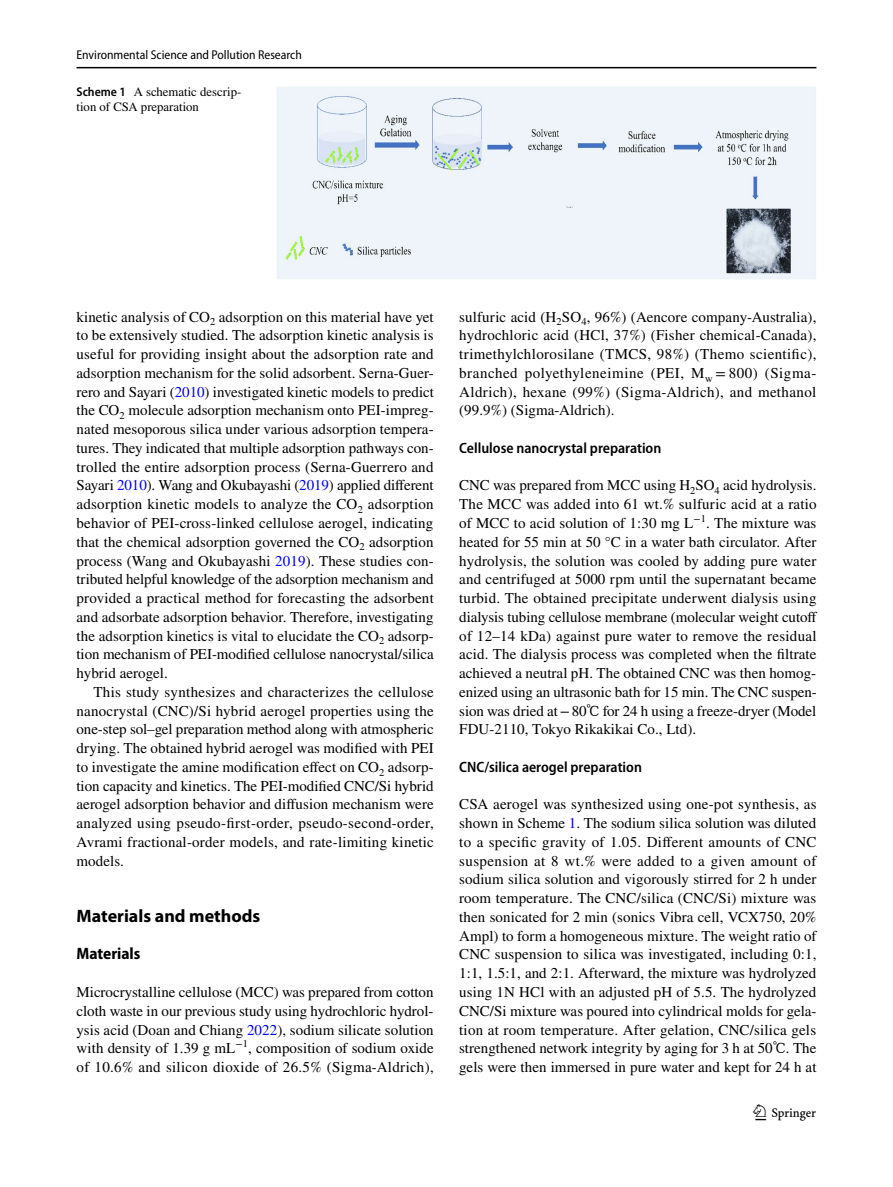
<style>
.page{position:relative;width:893px;height:1187px;background:#fff}
.page>*{position:absolute;margin:0;border:0;box-sizing:border-box;transform-origin:0 0}
.t1{font:22.5px "Springnew Regular 3";color:#000}
.t2{font:700 18px "Myriad Pro";color:#000}
.t3{font:700 semi-condensed 16.5px "Myriad Pro";color:#000}
.t4{font:15px/18.8px "STIX";letter-spacing:.005em;color:#000;text-align:justify}
.t5{font:600 semi-condensed 15px "Myriad Pro";color:#000}
.t6{font:12.75px/15px "STIX";color:#000}
.t7{font:semi-condensed 12.75px "Myriad Pro";color:#000}
.s1{font-family:"Myriad Pro";font-weight:600;font-stretch:semi-condensed}
.s2{color:#00f}
.s3{font-family:"Code 2000"}
</style>
<div class="page">
<hr style="left:77px;top:67px;width:739px;height:1px;background:#000">
<img style="left:276px;top:87px;width:540px;height:192px">
<p class="t7" style="left:77px;top:48px;width:227px">Environmental Science and Pollution Research</p>
<p class="t6" style="left:77px;top:85px;width:166px"><span class="s1">Scheme 1</span> A schematic descrip&shy;tion of CSA preparation</p>
<p class="t4" style="left:77px;top:308px;width:359px">kinetic analysis of CO<sub>2</sub> adsorption on this material have yet to be extensively studied. The adsorption kinetic analysis is useful for providing insight about the adsorption rate and adsorption mechanism for the solid adsorbent. Serna-Guer&shy;rero and Sayari (<span class="s2">2010</span>) investigated kinetic models to predict the CO<sub>2</sub> molecule adsorption mechanism onto PEI-impreg&shy;nated mesoporous silica under various adsorption tempera&shy;tures. They indicated that multiple adsorption pathways con&shy;trolled the entire adsorption process (Serna-Guerrero and Sayari <span class="s2">2010</span>). Wang and Okubayashi (<span class="s2">2019</span>) applied different adsorption kinetic models to analyze the CO<sub>2</sub> adsorption behavior of PEI-cross-linked cellulose aerogel, indicating that the chemical adsorption governed the CO<sub>2</sub> adsorption process (Wang and Okubayashi <span class="s2">2019</span>). These studies con&shy;tributed helpful knowledge of the adsorption mechanism and provided a practical method for forecasting the adsorbent and adsorbate adsorption behavior. Therefore, investigating the adsorption kinetics is vital to elucidate the CO<sub>2</sub> adsorp&shy;tion mechanism of PEI-modified cellulose nanocrystal/silica hybrid aerogel.</p>
<p class="t4" style="left:77px;top:683px;width:359px;text-indent:17px">This study synthesizes and characterizes the cellulose nanocrystal (CNC)/Si hybrid aerogel properties using the one-step sol–gel preparation method along with atmospheric drying. The obtained hybrid aerogel was modified with PEI to investigate the amine modification effect on CO<sub>2</sub> adsorp&shy;tion capacity and kinetics. The PEI-modified CNC/Si hybrid aerogel adsorption behavior and diffusion mechanism were analyzed using pseudo-first-order, pseudo-second-order, Avrami fractional-order models, and rate-limiting kinetic models.</p>
<p class="t2" style="left:77px;top:904px;width:185px">Materials and methods</p>
<p class="t3" style="left:77px;top:944px;width:66px">Materials</p>
<p class="t4" style="left:77px;top:983px;width:359px">Microcrystalline cellulose (MCC) was prepared from cotton cloth waste in our previous study using hydrochloric hydrol&shy;ysis acid (Doan and Chiang <span class="s2">2022</span>), sodium silicate solution with density of 1.39 g mL<sup>−1</sup>, composition of sodium oxide of 10.6% and silicon dioxide of 26.5% (Sigma-Aldrich),</p>
<p class="t4" style="left:459px;top:308px;width:359px">sulfuric acid (H<sub>2</sub>SO<sub>4</sub>, 96%) (Aencore company-Australia), hydrochloric acid (HCl, 37%) (Fisher chemical-Canada), trimethylchlorosilane (TMCS, 98%) (Themo scientific), branched polyethyleneimine (PEI, M<sub>w</sub> = 800) (Sigma-Aldrich), hexane (99%) (Sigma-Aldrich), and methanol (99.9%) (Sigma-Aldrich).</p>
<p class="t5" style="left:459px;top:439px;width:204px">Cellulose nanocrystal preparation</p>
<p class="t4" style="left:459px;top:477px;width:360px">CNC was prepared from MCC using H<sub>2</sub>SO<sub>4</sub> acid hydrolysis.<br>The MCC was added into 61 wt.% sulfuric acid at a ratio of MCC to acid solution of 1:30 mg L<sup>−1</sup>. The mixture was heated for 55 min at 50 °C in a water bath circulator. After hydrolysis, the solution was cooled by adding pure water and centrifuged at 5000 rpm until the supernatant became turbid. The obtained precipitate underwent dialysis using dialysis tubing cellulose membrane (molecular weight cutoff of 12–14 kDa) against pure water to remove the residual acid. The dialysis process was completed when the filtrate achieved a neutral pH. The obtained CNC was then homog&shy;enized using an ultrasonic bath for 15 min. The CNC suspen&shy;sion was dried at−80<span class="s3">℃</span> for 24 h using a freeze-dryer (Model FDU-2110, Tokyo Rikakikai Co., Ltd).</p>
<p class="t5" style="left:459px;top:758px;width:184px">CNC/silica aerogel preparation</p>
<p class="t4" style="left:459px;top:796px;width:359px">CSA aerogel was synthesized using one-pot synthesis, as shown in Scheme <span class="s2">1</span>. The sodium silica solution was diluted to a specific gravity of 1.05. Different amounts of CNC suspension at 8 wt.% were added to a given amount of sodium silica solution and vigorously stirred for 2 h under room temperature. The CNC/silica (CNC/Si) mixture was then sonicated for 2 min (sonics Vibra cell, VCX750, 20% Ampl) to form a homogeneous mixture. The weight ratio of CNC suspension to silica was investigated, including 0:1, 1:1, 1.5:1, and 2:1. Afterward, the mixture was hydrolyzed using 1N HCl with an adjusted pH of 5.5. The hydrolyzed CNC/Si mixture was poured into cylindrical molds for gela&shy;tion at room temperature. After gelation, CNC/silica gels strengthened network integrity by aging for 3 h at 50<span class="s3">℃</span>. The gels were then immersed in pure water and kept for 24 h at</p>
<h1 class="t1" style="left:755px;top:1104px;width:62px">1 3</h1>
</div>
